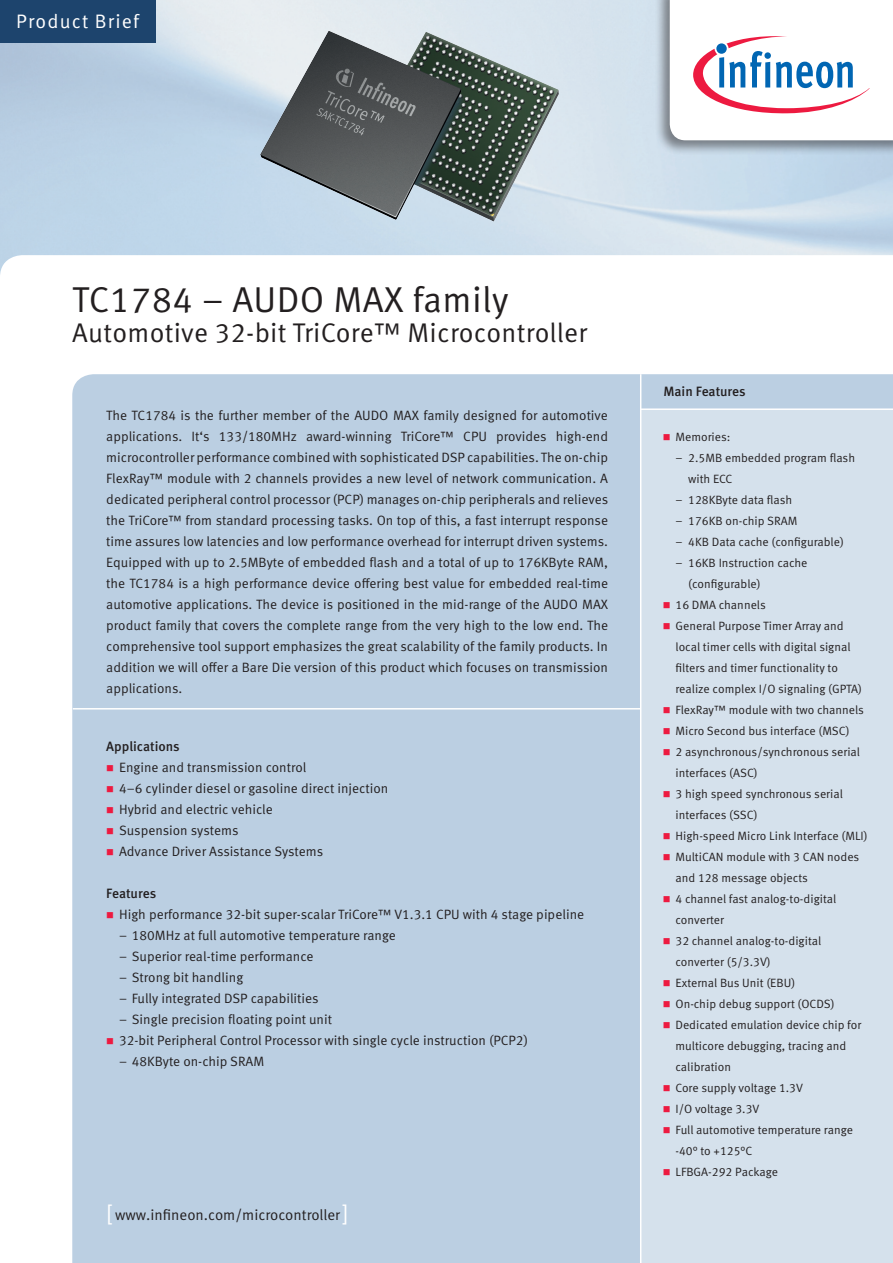
<style>
.page{position:relative;width:893px;height:1263px;background:#fff}
.page>*{position:absolute;margin:0;border:0;box-sizing:border-box;transform-origin:0 0}
.t1{font:36px "Infineon Meta";letter-spacing:.01em;color:#231f20}
.Subtitle{font:27px "Infineon Meta";letter-spacing:.01em;color:#231f20}
.Product_Brief_Header{font:19.5px "Infineon Meta";letter-spacing:.06em;color:#fff}
.URL{font:15px "Infineon Meta";color:#231f20}
.Body{font:13.5px/21px "Infineon Meta";color:#231f20;text-align:justify}
.Heading{font:500 13.5px "Infineon Meta";color:#231f20}
.Heading_without_Grid{font:500 13.5px "Infineon Meta";letter-spacing:-.005em;color:#231f20}
.Body-2{font:500 13.5px "Infineon Meta";letter-spacing:-.005em;color:#231f20}
.t2{font:12px/21px "Infineon Meta";color:#231f20}
.s1{font-size:22.5px;color:#fff}
</style>
<div class="page">
<img style="left:155px;top:0;width:545px;height:255px">
<div style="left:654px;top:0;width:239px;height:156px;background:#231f20;opacity:.5"></div>
<div style="left:0;top:0;width:155px;height:43px;background:#1d446d"></div>
<svg style="left:670px;top:0;width:223px;height:140px"></svg>
<div style="left:72px;top:374px;width:821px;height:889px;background:#bbcfe2"></div>
<hr style="left:73px;top:708px;width:569px;height:1px;background:#fff">
<hr style="left:640px;top:374px;width:1px;height:35px;background:#fff">
<div style="left:640px;top:408px;width:253px;height:855px;background:#d5e1ec"></div>
<svg style="left:107px;top:765px;width:6px;height:6px"></svg>
<svg style="left:107px;top:786px;width:6px;height:6px"></svg>
<svg style="left:107px;top:807px;width:6px;height:6px"></svg>
<svg style="left:107px;top:828px;width:6px;height:6px"></svg>
<svg style="left:107px;top:849px;width:6px;height:6px"></svg>
<svg style="left:107px;top:912px;width:6px;height:6px"></svg>
<svg style="left:107px;top:1038px;width:6px;height:6px"></svg>
<svg style="left:664px;top:434px;width:6px;height:6px"></svg>
<svg style="left:664px;top:602px;width:6px;height:6px"></svg>
<svg style="left:664px;top:623px;width:6px;height:6px"></svg>
<svg style="left:664px;top:707px;width:6px;height:6px"></svg>
<svg style="left:664px;top:728px;width:6px;height:6px"></svg>
<svg style="left:664px;top:749px;width:6px;height:6px"></svg>
<svg style="left:664px;top:791px;width:6px;height:6px"></svg>
<svg style="left:664px;top:833px;width:6px;height:6px"></svg>
<svg style="left:664px;top:854px;width:6px;height:6px"></svg>
<svg style="left:664px;top:896px;width:6px;height:6px"></svg>
<svg style="left:664px;top:938px;width:6px;height:6px"></svg>
<svg style="left:664px;top:980px;width:6px;height:6px"></svg>
<svg style="left:664px;top:1001px;width:6px;height:6px"></svg>
<svg style="left:664px;top:1022px;width:6px;height:6px"></svg>
<svg style="left:664px;top:1085px;width:6px;height:6px"></svg>
<svg style="left:664px;top:1106px;width:6px;height:6px"></svg>
<svg style="left:664px;top:1127px;width:6px;height:6px"></svg>
<svg style="left:664px;top:1169px;width:6px;height:6px"></svg>
<p class="Product_Brief_Header" style="left:16px;top:10px;width:124px">Product Brief</p>
<p class="t1" style="left:72px;top:278px;width:438px">TC1784 – AUDO MAX family</p>
<p class="Subtitle" style="left:72px;top:317px;width:517px">Automotive 32-bit TriCore™ Microcontroller</p>
<p class="Body" style="left:106px;top:405px;width:503px">The TC1784 is the further member of the AUDO MAX family designed for automotive applications. It‘s 133/180MHz award-winning TriCore™ CPU provides high-end microcontroller performance combined with sophisticated DSP capabilities. The on-chip FlexRay™ module with 2 channels provides a new level of network communication. A dedicated peripheral control processor (PCP) manages on-chip peripherals and relieves the TriCore™ from standard processing tasks. On top of this, a fast interrupt response time assures low latencies and low performance overhead for interrupt driven systems.<br>Equipped with up to 2.5MByte of embedded flash and a total of up to 176KByte RAM, the TC1784 is a high performance device offering best value for embedded real-time automotive applications. The device is positioned in the mid-range of the AUDO MAX product family that covers the complete range from the very high to the low end. The comprehensive tool support emphasizes the great scalability of the family products. In addition we will offer a Bare Die version of this product which focuses on transmission applications.</p>
<p class="Heading" style="left:106px;top:738px;width:75px">Applications</p>
<p class="Body" style="left:119px;top:757px;width:189px">Engine and transmission control</p>
<p class="Body" style="left:119px;top:778px;width:271px">4–6 cylinder diesel or gasoline direct injection</p>
<p class="Body" style="left:119px;top:799px;width:155px">Hybrid and electric vehicle</p>
<p class="Body" style="left:119px;top:820px;width:121px">Suspension systems</p>
<p class="Body" style="left:119px;top:841px;width:206px">Advance Driver Assistance Systems</p>
<p class="Body-2" style="left:106px;top:885px;width:51px">Features</p>
<p class="Body" style="left:119px;top:904px;width:467px">High performance 32-bit super-scalar TriCore™ V1.3.1 CPU with 4 stage pipeline</p>
<p class="Body" style="left:119px;top:925px;width:278px">– 180MHz at full automotive temperature range</p>
<p class="Body" style="left:119px;top:946px;width:196px">– Superior real-time performance</p>
<p class="Body" style="left:119px;top:967px;width:126px">– Strong bit handling</p>
<p class="Body" style="left:119px;top:988px;width:201px">– Fully integrated DSP capabilities</p>
<p class="Body" style="left:119px;top:1009px;width:214px">– Single precision floating point unit</p>
<p class="Body" style="left:119px;top:1030px;width:410px">32-bit Peripheral Control Processor with single cycle instruction (PCP2)</p>
<p class="Body" style="left:119px;top:1051px;width:147px">– 48KByte on-chip SRAM</p>
<p class="URL" style="left:106px;top:1206px;width:244px"><span class="s1">[</span>www.infineon.com/microcontroller<span class="s1">]</span></p>
<p class="Heading_without_Grid" style="left:663px;top:383px;width:84px">Main Features</p>
<p class="t2" style="left:675px;top:426px;width:56px">Memories:</p>
<p class="t2" style="left:688px;top:447px;width:168px;text-indent:-13px">– 2.5MB embedded program flash with ECC</p>
<p class="t2" style="left:675px;top:489px;width:118px">– 128KByte data flash</p>
<p class="t2" style="left:675px;top:510px;width:123px">– 176KB on-chip SRAM</p>
<p class="t2" style="left:675px;top:531px;width:170px">– 4KB Data cache (configurable)</p>
<p class="t2" style="left:688px;top:552px;width:121px;text-indent:-13px">– 16KB Instruction cache (configurable)</p>
<p class="t2" style="left:675px;top:594px;width:92px">16 DMA channels</p>
<p class="t2" style="left:675px;top:615px;width:188px">General Purpose Timer Array and local timer cells with digital signal filters and timer functionality to realize complex I/O signaling (GPTA)</p>
<p class="t2" style="left:675px;top:699px;width:190px">FlexRay™ module with two channels</p>
<p class="t2" style="left:675px;top:720px;width:176px">Micro Second bus interface (MSC)</p>
<p class="t2" style="left:675px;top:741px;width:186px">2 asynchronous/synchronous serial interfaces (ASC)</p>
<p class="t2" style="left:675px;top:783px;width:169px">3 high speed synchronous serial interfaces (SSC)</p>
<p class="t2" style="left:675px;top:825px;width:194px">High-speed Micro Link Interface (MLI)</p>
<p class="t2" style="left:675px;top:846px;width:185px">MultiCAN module with 3 CAN nodes and 128 message objects</p>
<p class="t2" style="left:675px;top:888px;width:162px">4 channel fast analog-to-digital converter</p>
<p class="t2" style="left:675px;top:930px;width:147px">32 channel analog-to-digital converter (5/3.3V)</p>
<p class="t2" style="left:675px;top:972px;width:121px">External Bus Unit (EBU)</p>
<p class="t2" style="left:675px;top:993px;width:161px">On-chip debug support (OCDS)</p>
<p class="t2" style="left:675px;top:1014px;width:187px">Dedicated emulation device chip for multicore debugging, tracing and calibration</p>
<p class="t2" style="left:675px;top:1077px;width:129px">Core supply voltage 1.3V</p>
<p class="t2" style="left:675px;top:1098px;width:85px">I/O voltage 3.3V</p>
<p class="t2" style="left:675px;top:1119px;width:179px">Full automotive temperature range -40° to +125°C</p>
<p class="t2" style="left:675px;top:1161px;width:104px">LFBGA-292 Package</p>
</div>
